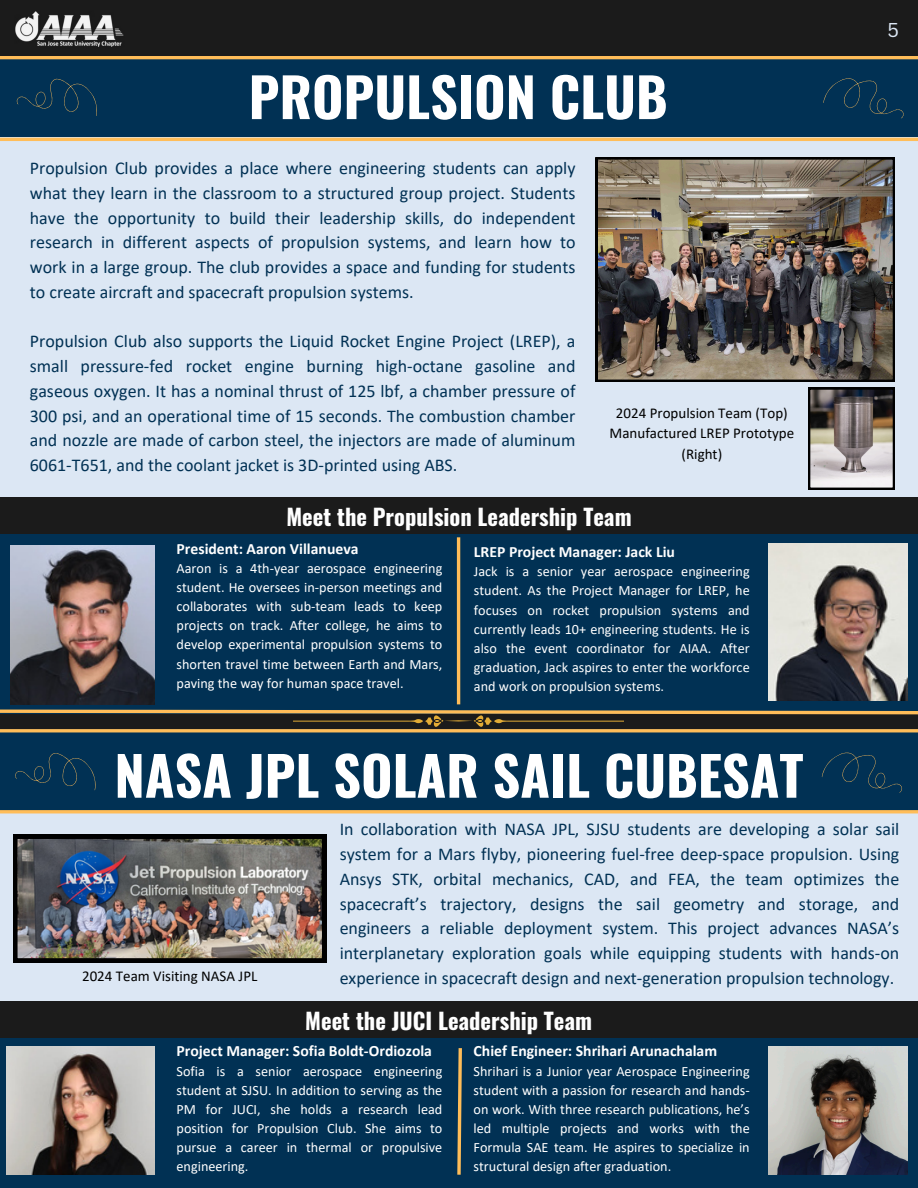
<style>
.page{position:relative;width:918px;height:1188px;background:#dce7f4}
.page>*{position:absolute;margin:0;border:0;box-sizing:border-box;transform-origin:0 0}
.t1{font:700 54px "Oswald";color:#fff}
.t2{font:700 22.5px "Oswald";color:#fefefe}
.t3{font:19.5px "Canva Sans";color:#dce7f4}
.t4{font:18px/24.8px "Calibri";color:#013154;text-align:justify}
.t5{font:700 15.75px "Calibri";color:#fff}
.t6{font:700 15.75px "Calibri";color:#fefefe}
.t7{font:15px/20.2px "Calibri";color:#000;text-align:center}
.t8{font:14.25px/19.2px "Calibri";color:#fff;text-align:justify}
.t9{font:14.25px/19.2px "Calibri";color:#fefefe;text-align:justify}
</style>
<div class="page">
<div style="left:0;top:53px;width:918px;height:84px;background:#013154"></div>
<div style="left:0;top:1033px;width:918px;height:155px;background:#013154"></div>
<img style="left:6px;top:1047px;width:149px;height:128px">
<img style="left:768px;top:1047px;width:140px;height:128px">
<hr style="left:0;top:56px;width:918px;height:3px;background:#ffbd59">
<div style="left:0;top:0;width:918px;height:56px;background:#1b1b1b"></div>
<img style="left:15px;top:11px;width:109px;height:36px">
<hr style="left:0;top:138px;width:918px;height:3px;background:#ffbd59">
<svg style="left:818px;top:78px;width:88px;height:60px"></svg>
<svg style="left:15px;top:59px;width:90px;height:79px"></svg>
<div style="left:0;top:524px;width:918px;height:198px;background:#013154"></div>
<div style="left:0;top:498px;width:918px;height:36px;background:#1b1b1b"></div>
<img style="left:10px;top:546px;width:145px;height:158px">
<img style="left:768px;top:544px;width:140px;height:156px">
<div style="left:0;top:714px;width:918px;height:16px;background:#1b1b1b"></div>
<div style="left:0;top:729px;width:918px;height:83px;background:#013154"></div>
<hr style="left:0;top:729px;width:918px;height:3px;background:#ffbd59">
<hr style="left:0;top:810px;width:918px;height:3px;background:#ffbd59">
<div style="left:0;top:1002px;width:918px;height:36px;background:#1b1b1b"></div>
<svg style="left:816px;top:752px;width:88px;height:62px"></svg>
<svg style="left:13px;top:753px;width:91px;height:61px"></svg>
<img style="left:596px;top:157px;width:299px;height:224px">
<svg style="left:808px;top:387px;width:87px;height:103px;background:#8a8380"></svg>
<img style="left:13px;top:834px;width:313px;height:129px">
<svg style="left:0;top:709px;width:918px;height:18px"></svg>
<hr style="left:457px;top:537px;width:3px;height:167px;background:#ffbd59">
<svg style="left:457px;top:1048px;width:5px;height:127px"></svg>
<p class="t1" style="left:249px;top:55px;width:420px">PROPULSION CLUB</p>
<p class="t4" style="left:30px;top:157px;width:547px">Propulsion Club provides a place where engineering students can apply what they learn in the classroom to a structured group project. Students have the opportunity to build their leadership skills, do independent research in different aspects of propulsion systems, and learn how to work in a large group. The club provides a space and funding for students to create aircraft and spacecraft propulsion systems.</p>
<p class="t4" style="left:30px;top:331px;width:547px">Propulsion Club also supports the Liquid Rocket Engine Project (LREP), a small pressure-fed rocket engine burning high-octane gasoline and gaseous oxygen. It has a nominal thrust of 125 lbf, a chamber pressure of 300 psi, and an operational time of 15 seconds. The combustion chamber and nozzle are made of carbon steel, the injectors are made of aluminum 6061-T651, and the coolant jacket is 3D-printed using ABS.</p>
<p class="t7" style="left:616px;top:404px;width:173px">2024 Propulsion Team (Top)</p>
<p class="t7" style="left:610px;top:425px;width:186px">Manufactured LREP Prototype (Right)</p>
<p class="t2" style="left:286px;top:499px;width:347px">Meet the Propulsion Leadership Team</p>
<p class="t5" style="left:177px;top:542px;width:183px">President: Aaron Villanueva</p>
<p class="t8" style="left:177px;top:560px;width:267px">Aaron is a 4th-year aerospace engineering student. He oversees in-person meetings and collaborates with sub-team leads to keep projects on track. After college, he aims to develop experimental propulsion systems to shorten travel time between Earth and Mars, paving the way for human space travel.</p>
<p class="t6" style="left:474px;top:545px;width:203px">LREP Project Manager: Jack Liu</p>
<h2 class="t9" style="left:474px;top:563px;width:277px">Jack is a senior year aerospace engineering student. As the Project Manager for LREP, he focuses on rocket propulsion systems and currently leads 10+ engineering students. He is also the event coordinator for AIAA. After graduation, Jack aspires to enter the workforce and work on propulsion systems.</h2>
<p class="t3" style="left:888px;top:16px;width:13px">5</p>
<p class="t1" style="left:115px;top:733px;width:690px">NASA JPL SOLAR SAIL CUBESAT</p>
<p class="t4" style="left:340px;top:819px;width:561px">In collaboration with NASA JPL, SJSU students are developing a solar sail system for a Mars flyby, pioneering fuel-free deep-space propulsion. Using Ansys STK, orbital mechanics, CAD, and FEA, the team optimizes the spacecraft’s trajectory, designs the sail geometry and storage, and engineers a reliable deployment system. This project advances NASA’s interplanetary exploration goals while equipping students with hands-on experience in spacecraft design and next-generation propulsion technology.</p>
<p class="t7" style="left:82px;top:968px;width:177px">2024 Team Visiting NASA JPL</p>
<p class="t2" style="left:305px;top:1003px;width:288px">Meet the JUCI Leadership Team</p>
<p class="t5" style="left:177px;top:1045px;width:257px">Project Manager: Sofia Boldt-Ordiozola</p>
<p class="t8" style="left:177px;top:1062px;width:267px">Sofia is a senior aerospace engineering student at SJSU. In addition to serving as the PM for JUCI, she holds a research lead position for Propulsion Club. She aims to pursue a career in thermal or propulsive engineering.</p>
<h3 class="t5" style="left:474px;top:1045px;width:245px">Chief Engineer: Shrihari Arunachalam</h3>
<h3 class="t8" style="left:474px;top:1062px;width:278px">Shrihari is a Junior year Aerospace Engineering student with a passion for research and hands&shy;on work. With three research publications, he’s led multiple projects and works with the Formula SAE team. He aspires to specialize in structural design after graduation.</h3>
</div>
